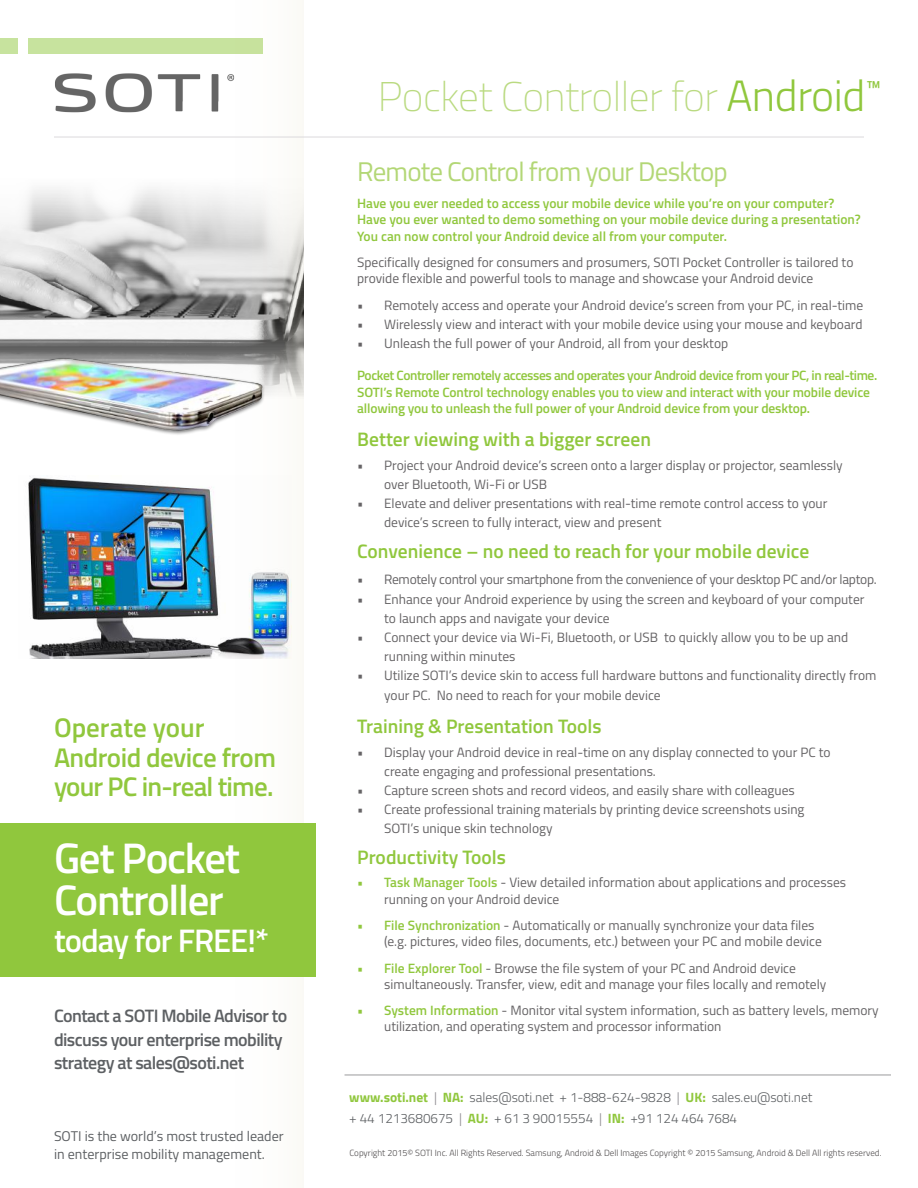
<style>
.page{position:relative;width:918px;height:1188px;background:#fff}
.page>*{position:absolute;margin:0;border:0;box-sizing:border-box;transform-origin:0 0}
.t1{font:600 42.9px/42.5px "Titillium";letter-spacing:-.03em;color:#fff}
.t2{font:100 41.4px "Titillium";letter-spacing:-.01em;color:#bada81}
.t3{font:600 32.7px "Titillium";letter-spacing:-.03em;color:#fff}
.t4{font:600 27px/29.4px "Titillium";letter-spacing:-.02em;color:#90c73d}
.t5{font:27px "Titillium";letter-spacing:-.03em;color:#b3d776}
.t6{font:600 19.5px "Titillium";color:#90c73d}
.t7{font:600 18px/23.4px "Titillium";letter-spacing:-.03em;color:#5d6063}
.t8{font:14.1px/17.2px "Titillium";color:#5d6063}
.t9{font:13.5px/19.2px "Titillium";color:#656365}
.t10{font:600 13.5px/16.2px "Titillium";letter-spacing:-.01em;color:#90c73d}
.t11{font:300 13.5px/21px "Titillium";color:#5d6063}
.t12{font:13.5px "Titillium";letter-spacing:-.02em;color:#656365}
.t13{font:300 9px "Titillium";color:#4e4b4c}
.s1{font-weight:300;font-size:43.8px;color:#90c73d}
.s2{font-weight:600;color:#90c73d}
.s3{font-weight:700;color:#90c73d}
.s4{color:#8b888f}
</style>
<div class="page">
<hr style="left:54px;top:137px;width:810px;height:1px;background:#dbd9dc">
<div style="left:28px;top:39px;width:234px;height:15px;background:#c7e39e"></div>
<div style="left:0;top:39px;width:17px;height:15px;background:#c7e39e"></div>
<div style="left:0;top:823px;width:315px;height:153px;background:#90c73d"></div>
<img style="left:0;top:136px;width:303px;height:263px">
<img style="left:0;top:356px;width:270px;height:79px">
<img style="left:28px;top:477px;width:263px;height:181px">
<hr style="left:345px;top:1075px;width:546px;height:1px;background:#9a9a9c">
<img style="left:55px;top:73px;width:180px;height:40px">
<h3 class="t4" style="left:54px;top:712px;width:223px">Operate your<br>Android device from your PC in-real time.</h3>
<h1 class="t1" style="left:54px;top:834px;width:188px">Get Pocket<br>Controller</h1>
<h3 class="t3" style="left:54px;top:916px;width:216px">today for FREE!*</h3>
<h3 class="t7" style="left:54px;top:1003px;width:235px">Contact a SOTI Mobile Advisor to discuss your enterprise mobility strategy at sales@soti.net</h3>
<p class="t8" style="left:54px;top:1127px;width:231px">SOTI is the world’s most trusted leader in enterprise mobility management.</p>
<h2 class="t2" style="left:378px;top:67px;width:505px">Pocket Controller for <span class="s1">Android</span><sup>™</sup></h2>
<h3 class="t5" style="left:357px;top:152px;width:372px">Remote Control from your Desktop</h3>
<p class="t10" style="left:357px;top:195px;width:505px">Have you ever needed to access your mobile device while you’re on your computer?<br>Have you ever wanted to demo something on your mobile device during a presentation?<br>You can now control your Android device all from your computer.</p>
<p class="t9" style="left:357px;top:253px;width:498px;line-height:16.2px">Specifically designed for consumers and prosumers, SOTI Pocket Controller is tailored to provide flexible and powerful tools to manage and showcase your Android device</p>
<p class="t9" style="left:357px;top:295px;width:508px">• Remotely access and operate your Android device’s screen from your PC, in real-time</p>
<p class="t9" style="left:357px;top:314px;width:507px">• Wirelessly view and interact with your mobile device using your mouse and keyboard</p>
<p class="t9" style="left:357px;top:333px;width:373px">• Unleash the full power of your Android, all from your desktop</p>
<p class="t10" style="left:357px;top:367px;width:522px">Pocket Controller remotely accesses and operates your Android device from your PC, in real-time.<br>SOTI’s Remote Control technology enables you to view and interact with your mobile device allowing you to unleash the full power of your Android device from your desktop.</p>
<h3 class="t6" style="left:357px;top:425px;width:295px">Better viewing with a bigger screen</h3>
<p class="t9" style="left:384px;top:455px;width:460px;text-indent:-27px">• Project your Android device’s screen onto a larger display or projector, seamlessly over Bluetooth, Wi-Fi or USB</p>
<p class="t9" style="left:384px;top:493px;width:445px;text-indent:-27px">• Elevate and deliver presentations with real-time remote control access to your device’s screen to fully interact, view and present</p>
<h3 class="t6" style="left:357px;top:537px;width:454px">Convenience – no need to reach for your mobile device</h3>
<p class="t12" style="left:357px;top:570px;width:521px">• Remotely control your smartphone from the convenience of your desktop PC and/or laptop.</p>
<p class="t9" style="left:384px;top:589px;width:482px;text-indent:-27px">• Enhance your Android experience by using the screen and keyboard of your computer to launch apps and navigate your device</p>
<p class="t9" style="left:384px;top:627px;width:465px;text-indent:-27px">• Connect your device via Wi-Fi, Bluetooth, or USB to quickly allow you to be up and running within minutes</p>
<p class="t9" style="left:384px;top:665px;width:494px;text-indent:-27px">• Utilize SOTI’s device skin to access full hardware buttons and functionality directly from your PC. No need to reach for your mobile device</p>
<h3 class="t6" style="left:357px;top:712px;width:246px">Training &amp; Presentation Tools</h3>
<p class="t9" style="left:384px;top:742px;width:448px;text-indent:-27px">• Display your Android device in real-time on any display connected to your PC to create engaging and professional presentations.</p>
<p class="t9" style="left:357px;top:780px;width:439px">• Capture screen shots and record videos, and easily share with colleagues</p>
<p class="t9" style="left:384px;top:799px;width:422px;text-indent:-27px">• Create professional training materials by printing device screenshots using<br>SOTI’s unique skin technology</p>
<h3 class="t6" style="left:357px;top:843px;width:150px">Productivity Tools</h3>
<p class="t9" style="left:384px;top:874px;width:463px;line-height:16.2px;text-indent:-27px"><span class="s2">• Task Manager Tools</span> - View detailed information about applications and processes running on your Android device</p>
<p class="t9" style="left:384px;top:916px;width:439px;line-height:16.2px;text-indent:-27px"><span class="s2">• File Synchronization</span> - Automatically or manually synchronize your data files (e.g. pictures, video files, documents, etc.) between your PC and mobile device</p>
<p class="t9" style="left:384px;top:959px;width:444px;line-height:16.2px;text-indent:-27px"><span class="s2">• File Explorer Tool</span> - Browse the file system of your PC and Android device simultaneously. Transfer, view, edit and manage your files locally and remotely</p>
<p class="t9" style="left:384px;top:1002px;width:496px;line-height:16.2px;text-indent:-27px"><span class="s2">• System Information</span> - Monitor vital system information, such as battery levels, memory utilization, and operating system and processor information</p>
<p class="t11" style="left:349px;top:1087px;width:465px"><span class="s3">www.soti.net</span> <span class="s4">|</span> <span class="s3">NA:</span> sales@soti.net + 1-888-624-9828 <span class="s4">|</span> <span class="s3">UK:</span> sales.eu@soti.net + 44 1213680675 <span class="s4">|</span> <span class="s3">AU:</span> + 61 3 90015554 <span class="s4">|</span> <span class="s3">IN:</span> +91 124 464 7684</p>
<p class="t13" style="left:350px;top:1147px;width:534px">Copyright 2015© SOTI Inc. All Rights Reserved. Samsung, Android &amp; Dell Images Copyright © 2015 Samsung, Android &amp; Dell All rights reserved.</p>
</div>
